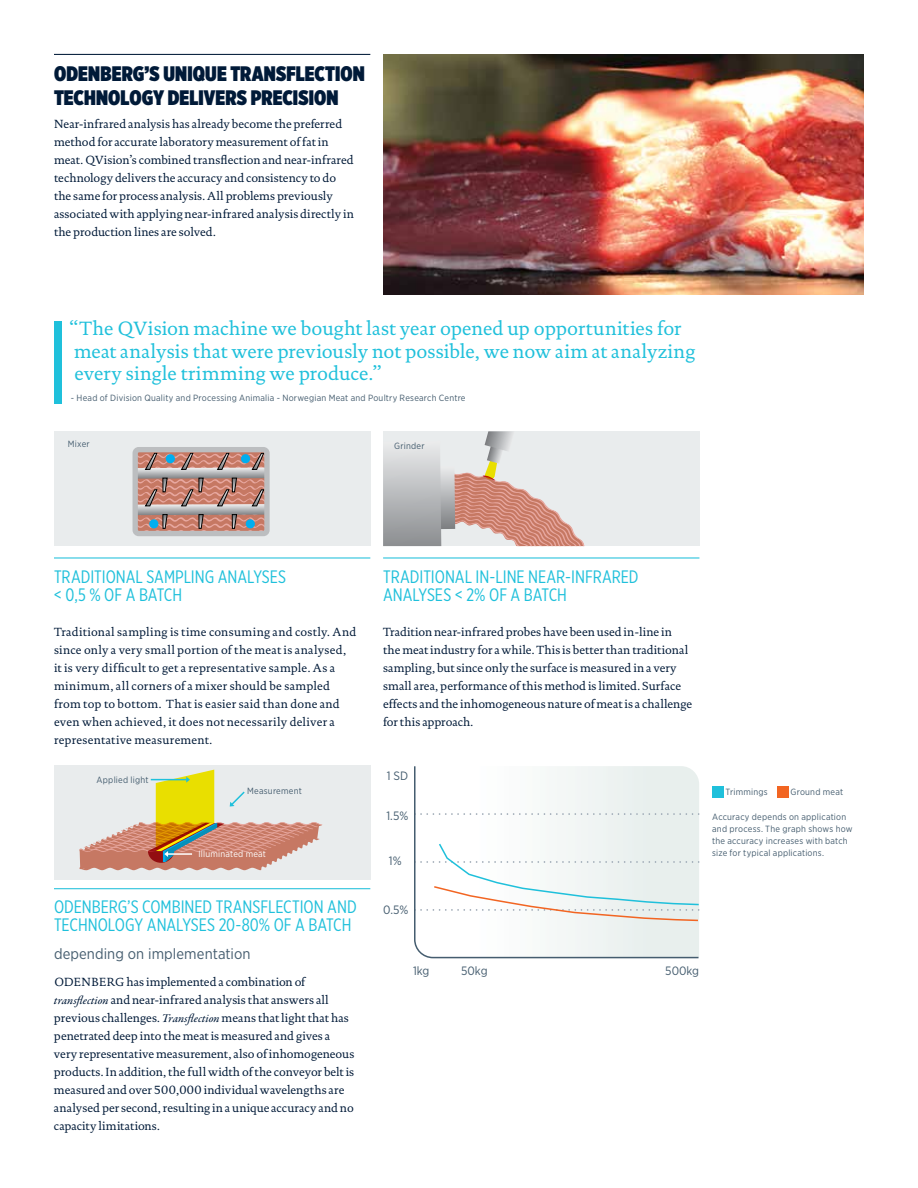
<style>
.page{position:relative;width:918px;height:1188px;background:#fff}
.page>*{position:absolute;margin:0;border:0;box-sizing:border-box;transform-origin:0 0}
.t1{font:900 21px/24px "Gotham X Narrow";letter-spacing:.005em;color:#001a38}
.t2{font:19.5px/22.5px "DTL Documenta T";color:#1fc0db}
.t3{font:18px/18px "Gotham X Narrow";color:#1fc0db}
.t4{font:15px "Gotham Narrow";letter-spacing:.005em;color:#455d6f}
.t5{font:12.15px "Gotham Narrow";color:#455d6f}
.t6{font:12px/18px "DTL Documenta T";letter-spacing:.005em;color:#001a38}
.t7{font:9px/12px "Gotham Narrow";letter-spacing:.025em;color:#455d6f}
.t8{font:9px "Gotham Narrow";letter-spacing:.025em;color:#fff}
.s1{font-family:"Garamond Premr Pro Med It"}
</style>
<div class="page">
<div style="left:712px;top:787px;width:11px;height:11px;background:#1fc0db"></div>
<div style="left:777px;top:787px;width:11px;height:11px;background:#f26522"></div>
<img style="left:383px;top:54px;width:481px;height:240px">
<hr style="left:54px;top:557px;width:316px;height:2px;background:#1fc0db">
<div style="left:54px;top:431px;width:316px;height:115px;background:#e9eced"></div>
<svg style="left:139px;top:453px;width:125px;height:77px;background:#b48b83"></svg>
<div style="left:133px;top:447px;width:137px;height:89px;border:5px solid #bcbec0;border-radius:4px"></div>
<div style="left:383px;top:431px;width:316px;height:115px;background:#e9eced"></div>
<svg style="left:383px;top:431px;width:202px;height:115px"></svg>
<div style="left:54px;top:321px;width:7px;height:82px;background:#1fc0db"></div>
<div style="left:54px;top:765px;width:316px;height:115px;background:#e9eced"></div>
<svg style="left:79px;top:770px;width:243px;height:100px"></svg>
<hr style="left:54px;top:54px;width:316px;height:1px;background:#001a38">
<hr style="left:383px;top:557px;width:316px;height:2px;background:#1fc0db">
<hr style="left:54px;top:888px;width:316px;height:1px;background:#1fc0db">
<svg style="left:414px;top:766px;width:285px;height:192px"></svg>
<svg style="left:434px;top:844px;width:266px;height:77px"></svg>
<h1 class="t1" style="left:54px;top:62px;width:312px">ODENBERG’S UNIQUE TRANSFLECTION<br>TECHNOLOGY DELIVERS PRECISION</h1>
<p class="t6" style="left:54px;top:114px;width:301px">Near-infrared analysis has already become the preferred method for accurate laboratory measurement of fat in meat. QVision’s combined transflection and near-infrared technology delivers the accuracy and consistency to do the same for process analysis. All problems previously associated with applying near-infrared analysis directly in the production lines are solved.</p>
<h2 class="t2" style="left:69px;top:317px;width:627px">“The QVision machine we bought last year opened up opportunities for meat analysis that were previously not possible, we now aim at analyzing every single trimming we produce.”</h2>
<p class="t7" style="left:71px;top:391px;width:396px">- Head of Division Quality and Processing Animalia - Norwegian Meat and Poultry Research Centre</p>
<p class="t7" style="left:68px;top:438px;width:23px">Mixer</p>
<p class="t7" style="left:394px;top:440px;width:32px">Grinder</p>
<h3 class="t3" style="left:54px;top:567px;width:45px">TRADITION</h3>
<h3 class="t3" style="left:54px;top:567px;width:217px;text-indent:72px">AL SAMPLING ANALYSES &lt; 0,5 % OF A BATCH</h3>
<p class="t6" style="left:54px;top:622px;width:304px">Traditional sampling is time consuming and costly. And since only a very small portion of the meat is analysed, it is very difficult to get a representative sample. As a minimum, all corners of a mixer should be sampled from top to bottom. That is easier said than done and even when achieved, it does not necessarily deliver a representative measurement.</p>
<h3 class="t3" style="left:383px;top:567px;width:45px">TRADITION</h3>
<h3 class="t3" style="left:383px;top:567px;width:257px;text-indent:72px">AL IN -LINE NEAR-INFRARED<br>ANALYSES &lt; 2% OF A BATCH</h3>
<p class="t6" style="left:383px;top:622px;width:311px">Tradition near-infrared probes have been used in-line in the meat industry for a while. This is better than traditional sampling, but since only the surface is measured in a very small area, performance of this method is limited. Surface effects and the inhomogeneous nature of meat is a challenge for this approach.</p>
<p class="t7" style="left:97px;top:773px;width:53px">Applied light</p>
<p class="t7" style="left:247px;top:785px;width:56px">Measurement</p>
<p class="t8" style="left:198px;top:848px;width:69px">Illuminated meat</p>
<p class="t5" style="left:387px;top:768px;width:23px">1 SD</p>
<p class="t5" style="left:386px;top:808px;width:23px">1.5%</p>
<p class="t5" style="left:389px;top:853px;width:14px">1%</p>
<p class="t7" style="left:726px;top:786px;width:44px">Trimmings</p>
<p class="t7" style="left:790px;top:786px;width:54px">Ground meat</p>
<p class="t7" style="left:712px;top:811px;width:142px">Accuracy depends on application and process. The graph shows how the accuracy increases with batch size for typical applications.</p>
<h3 class="t3" style="left:54px;top:898px;width:30px">ODENBE</h3>
<h3 class="t3" style="left:109px;top:898px;width:72px">RG’S COMBINE</h3>
<h3 class="t3" style="left:203px;top:898px;width:99px">D TRANSFLECTION</h3>
<h3 class="t3" style="left:54px;top:898px;width:304px;text-indent:273px">AND<br>TECHNO LOGY ANALYSES 20-80% OF A BATCH</h3>
<p class="t4" style="left:54px;top:945px;width:198px">depending on implementation</p>
<p class="t6" style="left:54px;top:973px;width:20px">Oden</p>
<p class="t6" style="left:54px;top:973px;width:302px;text-indent:38px">be rg has implemented a combination of <span class="s1">transflection</span> and near-infrared analysis that answers all previous challenges. <span class="s1">Transflection</span> means that light that has penetrated deep into the meat is measured and gives a very representative measurement, also of inhomogeneous products. In addition, the full width of the conveyor belt is measured and over 500,000 individual wavelengths are analysed per second, resulting in a unique accuracy and no capacity limitations.</p>
<p class="t5" style="left:383px;top:902px;width:27px">0.5%</p>
<p class="t5" style="left:413px;top:963px;width:18px">1kg</p>
<p class="t5" style="left:461px;top:963px;width:28px">50kg</p>
<p class="t5" style="left:665px;top:963px;width:35px">500kg</p>
</div>
